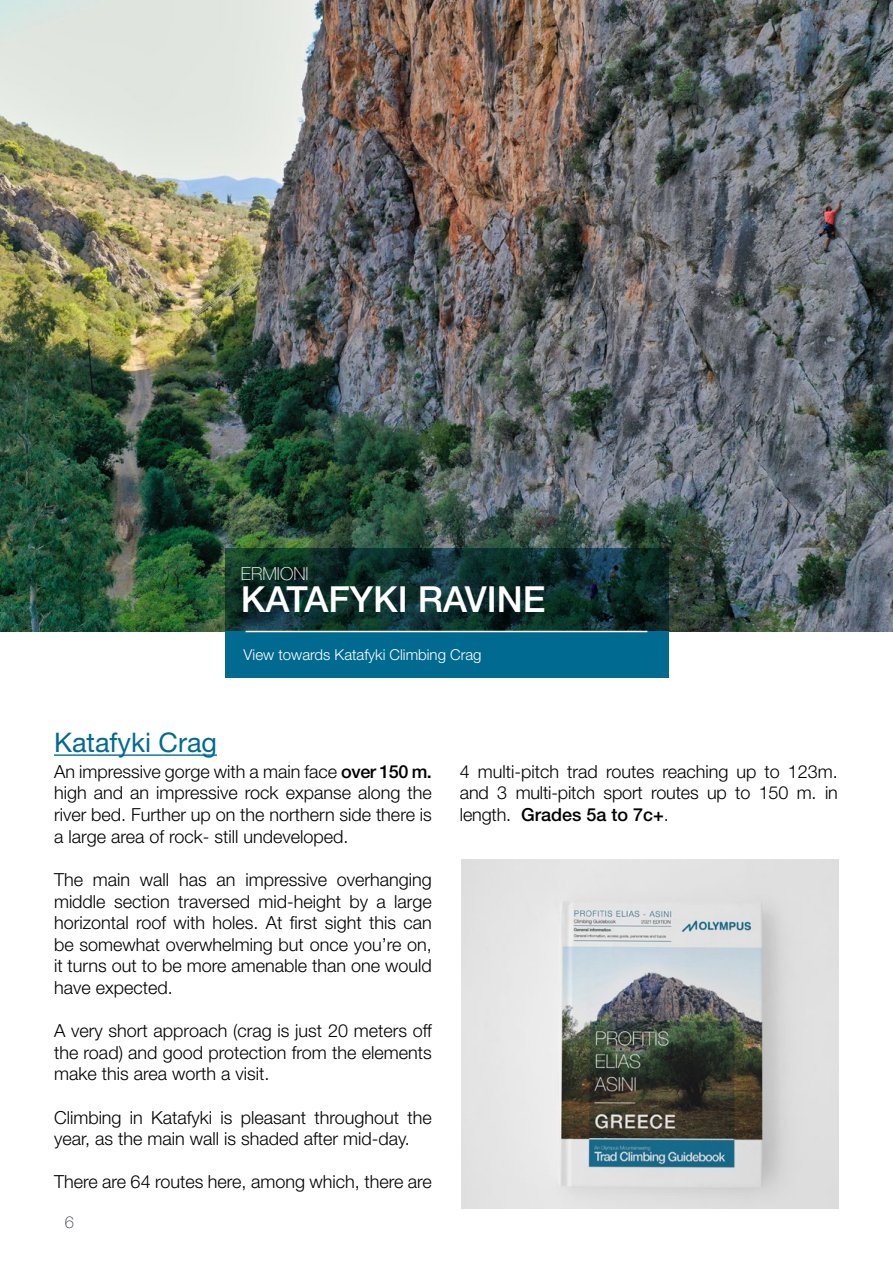
<style>
.page{position:relative;width:893px;height:1263px;background:#fff}
.page>*{position:absolute;margin:0;border:0;box-sizing:border-box;transform-origin:0 0}
.t1{font:500 36px "Helvetica Neue LT Std";color:#fff}
.t2{font:27px "Helvetica Neue LT Std";color:#006a90}
.t3{font:300 18px/21.6px "Helvetica Neue LT Std";color:#000;text-align:justify}
.t4{font:100 18px "Helvetica Neue LT Std";color:#fff}
.t5{font:100 16.5px "Helvetica Neue LT Std";color:#2e333c}
.t6{font:300 15px "Helvetica Neue LT Std";color:#fff}
.s1{font-weight:500}
</style>
<div class="page">
<hr style="left:54px;top:754px;width:163px;height:2px;background:#006a90">
<img style="left:0;top:0;width:893px;height:631px">
<svg style="left:225px;top:548px;width:443px;height:83px;background:#0e2f2c"></svg>
<div style="left:225px;top:631px;width:443px;height:47px;background:#006a90"></div>
<hr style="left:246px;top:631px;width:401px;height:1px;background:#fff">
<img style="left:461px;top:860px;width:378px;height:349px">
<p class="t4" style="left:241px;top:563px;width:69px">ERMIONI</p>
<h1 class="t1" style="left:241px;top:578px;width:306px">KATAFYKI RAVINE</h1>
<p class="t6" style="left:244px;top:645px;width:239px">View towards Katafyki Climbing Crag</p>
<h2 class="t2" style="left:54px;top:727px;width:164px">Katafyki Crag</h2>
<p class="t3" style="left:54px;top:760px;width:379px">An impressive gorge with a main face <span class="s1">over 150 m. </span>high and an impressive rock expanse along the river bed. Further up on the northern side there is a large area of rock- still undeveloped.</p>
<p class="t3" style="left:54px;top:868px;width:379px">The main wall has an impressive overhanging middle section traversed mid-height by a large horizontal roof with holes. At first sight this can be somewhat overwhelming but once you’re on, it turns out to be more amenable than one would have expected.</p>
<p class="t3" style="left:54px;top:1019px;width:379px">A very short approach (crag is just 20 meters off the road) and good protection from the elements make this area worth a visit.</p>
<p class="t3" style="left:54px;top:1106px;width:379px">Climbing in Katafyki is pleasant throughout the year, as the main wall is shaded after mid-day.</p>
<p class="t3" style="left:54px;top:1171px;width:379px">There are 64 routes here, among which, there are</p>
<p class="t5" style="left:65px;top:1213px;width:11px">6</p>
<p class="t3" style="left:460px;top:760px;width:379px">4 multi-pitch trad routes reaching up to 123m. and 3 multi-pitch sport routes up to 150 m. in length. <span class="s1">Grades 5a to 7c+</span>.</p>
</div>
